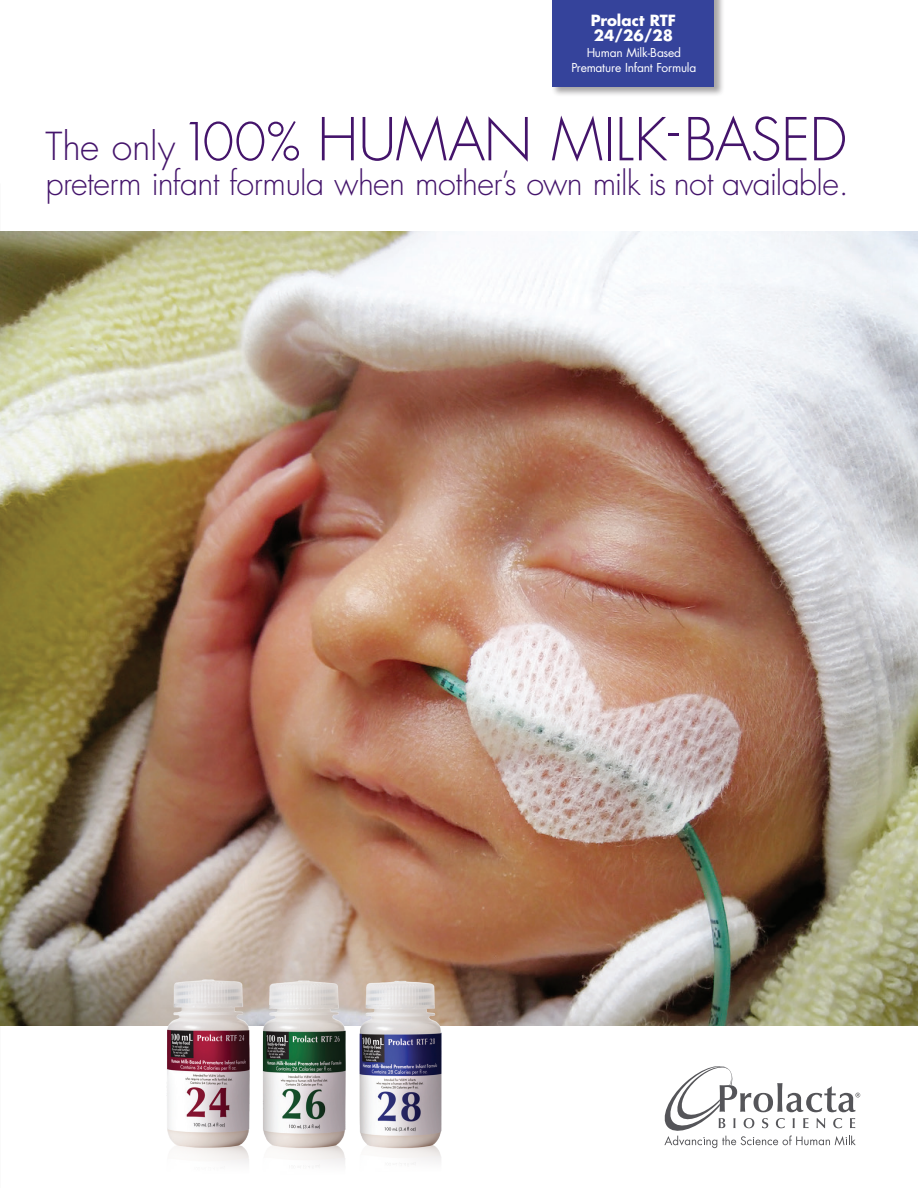
<style>
.page{position:relative;width:918px;height:1188px;background:#fff}
.page>*{position:absolute;margin:0;border:0;box-sizing:border-box;transform-origin:0 0}
.t1{font:57.45px "Futura Light Kern";letter-spacing:-.01em;color:#44146b}
.t2{font:32.4px "Futura Light Kern";letter-spacing:-.02em;color:#44146b}
.t3{font:15px/15px "Futura Bold Kern";color:#fff}
.t4{font:12px/15px "Futura Book Kern";letter-spacing:-.02em;color:#fff;text-align:center}
.s1{font-size:37.65px}
.s2{font-size:50.85px}
</style>
<div class="page">
<img style="left:0;top:231px;width:918px;height:795px">
<div style="left:552px;top:0;width:173px;height:97px;background:#231f20;opacity:.4"></div>
<div style="left:552px;top:0;width:162px;height:86px;background:#35439b"></div>
<svg style="left:664px;top:1066px;width:196px;height:82px"></svg>
<img style="left:138px;top:931px;width:339px;height:237px">
<p class="t3" style="left:591px;top:13px;width:87px">Prolact RTF<br>24/26/28</p>
<p class="t4" style="left:571px;top:45px;width:127px">Human Milk-Based<br>Premature Infant Formula</p>
<h1 class="t1" style="left:46px;top:103px;width:803px"><span class="s1">The only</span><span class="s2">100%</span> HUMAN MILK-BASED</h1>
<p class="t2" style="left:46px;top:163px;width:805px">preterm infant formula when mother’s own milk is not available.</p>
</div>
